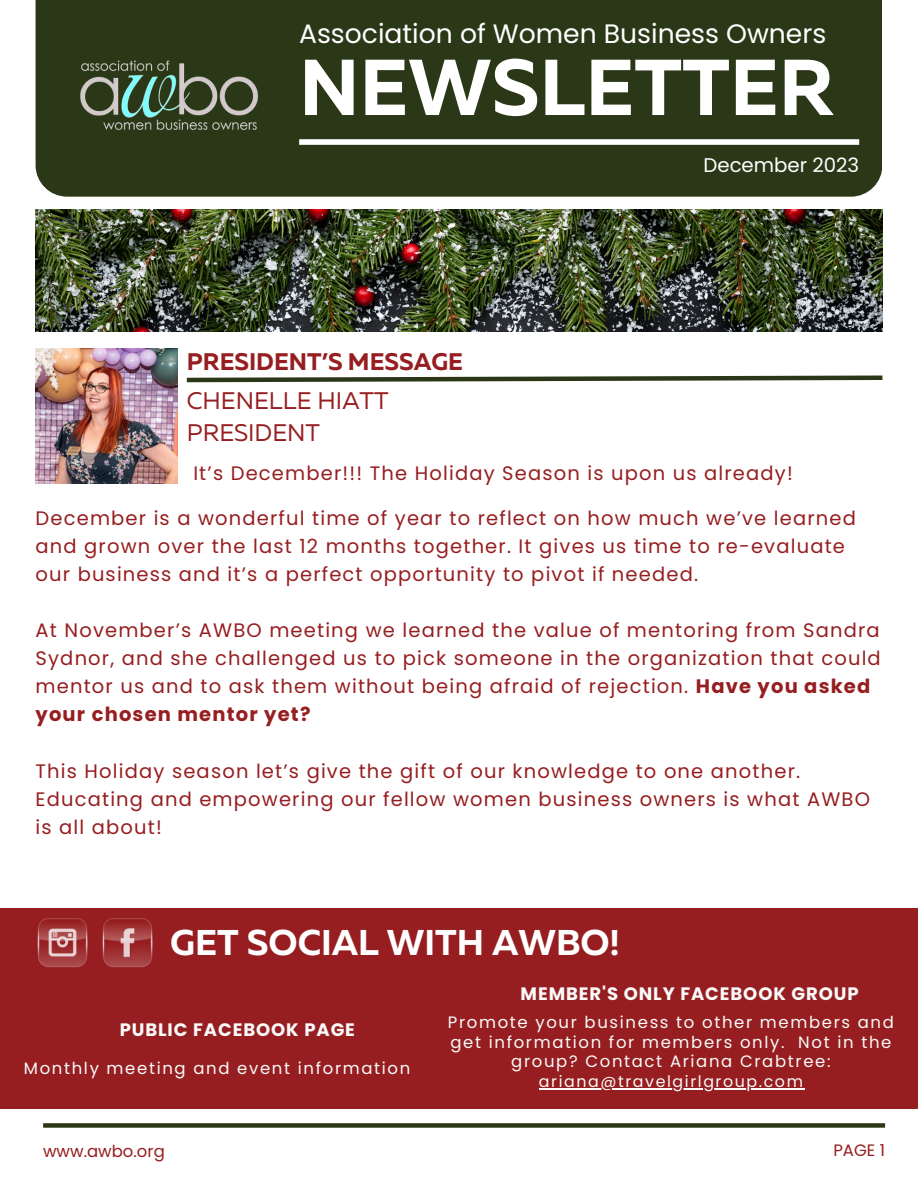
<style>
.page{position:relative;width:918px;height:1188px;background:#fff}
.page>*{position:absolute;margin:0;border:0;box-sizing:border-box;transform-origin:0 0}
.t1{font:700 79.05px "Muller";color:#fff}
.t2{font:700 35.7px "Muller";color:#fff}
.t3{font:26.7px "Poppins";color:#fff}
.t4{font:24px "Muller";color:#961e20}
.t5{font:700 24px "Muller";color:#961e20}
.t6{font:19.8px "Poppins";color:#fff}
.t7{font:19.5px/28.2px "Poppins";letter-spacing:.06em;color:#961e20}
.t8{font:700 18px "Poppins";letter-spacing:.05em;color:#fafafa}
.t9{font:16.5px/19.2px "Poppins";letter-spacing:.1em;color:#fafafa;text-align:center}
.t10{font:16.5px "Poppins";color:#961e20}
.t11{font:15.9px "Poppins";letter-spacing:.1em;color:#fafafa}
.s1{font-weight:700}
</style>
<div class="page">
<img style="left:36px;top:209px;width:847px;height:123px">
<div style="left:36px;top:0;width:846px;height:197px;background:#2b3818"></div>
<div style="left:299px;top:139px;width:560px;height:6px;background:#fff"></div>
<img style="left:36px;top:348px;width:141px;height:135px">
<div style="left:0;top:908px;width:918px;height:201px;background:#961e20"></div>
<img style="left:75px;top:60px;width:185px;height:72px">
<img style="left:102px;top:918px;width:51px;height:50px">
<img style="left:37px;top:918px;width:51px;height:50px">
<svg style="left:186px;top:375px;width:697px;height:8px"></svg>
<div style="left:43px;top:1123px;width:842px;height:5px;background:#2b3818"></div>
<hr style="left:539px;top:1088px;width:266px;height:1px;background:#fafafa">
<p class="t3" style="left:299px;top:14px;width:529px">Association of Women Business Owners</p>
<p class="t1" style="left:299px;top:54px;width:537px">NEWSLETTER</p>
<p class="t5" style="left:187px;top:352px;width:278px">PRESIDENT’S MESSAGE</p>
<p class="t4" style="left:187px;top:390px;width:203px">CHENELLE HIATT</p>
<p class="t4" style="left:187px;top:423px;width:135px">PRESIDENT</p>
<p class="t6" style="left:703px;top:151px;width:157px">December 2023</p>
<p class="t7" style="left:193px;top:459px;width:601px">It’s December!!! The Holiday Season is upon us already!</p>
<p class="t7" style="left:36px;top:504px;width:822px">December is a wonderful time of year to reflect on how much we’ve learned and grown over the last 12 months together. It gives us time to re-evaluate our business and it’s a perfect opportunity to pivot if needed.</p>
<p class="t7" style="left:36px;top:616px;width:847px">At November’s AWBO meeting we learned the value of mentoring from Sandra Sydnor, and she challenged us to pick someone in the organization that could mentor us and to ask them without being afraid of rejection. <span class="s1">Have you asked your chosen mentor yet?</span></p>
<p class="t7" style="left:36px;top:757px;width:836px">This Holiday season let’s give the gift of our knowledge to one another.<br>Educating and empowering our fellow women business owners is what AWBO is all about!</p>
<p class="t2" style="left:170px;top:928px;width:451px">GET SOCIAL WITH AWBO!</p>
<p class="t8" style="left:120px;top:1017px;width:237px">PUBLIC FACEBOOK PAGE</p>
<p class="t9" style="left:24px;top:1058px;width:388px">Monthly meeting and event information</p>
<p class="t8" style="left:521px;top:981px;width:340px">MEMBER'S ONLY FACEBOOK GROUP</p>
<p class="t9" style="left:448px;top:1013px;width:448px">Promote your business to other members and get information for members only. Not in the group? Contact Ariana Crabtree:</p>
<p class="t11" style="left:539px;top:1070px;width:266px">ariana@travelgirlgroup.com</p>
<p class="t10" style="left:43px;top:1140px;width:123px">www.awbo.org</p>
<p class="t10" style="left:833px;top:1139px;width:53px">PAGE 1</p>
</div>
